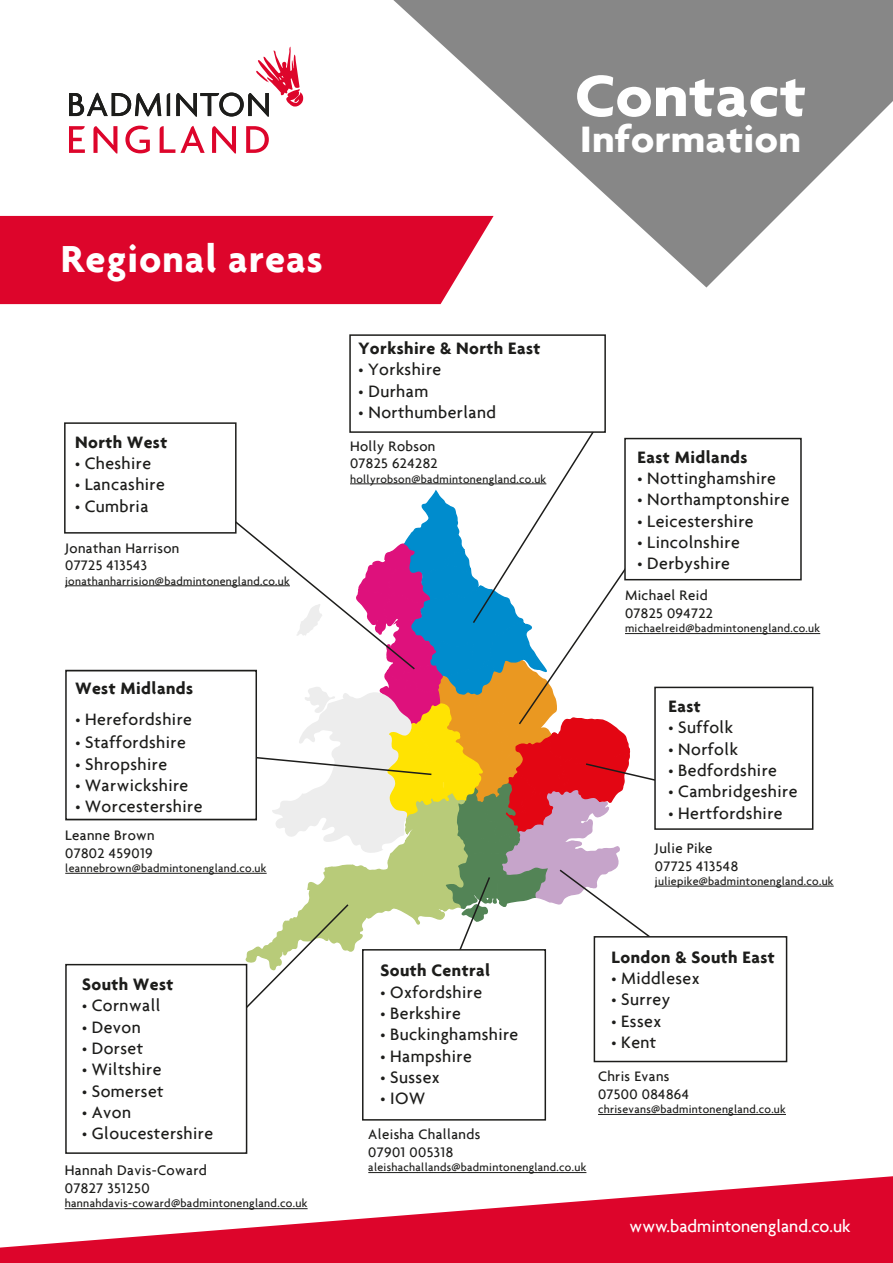
<style>
.page{position:relative;width:893px;height:1263px;background:#fff}
.page>*{position:absolute;margin:0;border:0;box-sizing:border-box;transform-origin:0 0}
.t1{font:700 62.7px "Agenda";color:#fff;scale:1.09 1}
.t2{font:700 40.5px "Agenda";letter-spacing:.025em;color:#fff}
.t3{font:700 39.6px "Agenda";color:#fff;scale:1.09 1}
.t4{font:500 18px "Agenda";color:#fff}
.t5{font:500 17.85px "Agenda";letter-spacing:.025em;color:#1d1d1b}
.t6{font:700 17.85px "Agenda";letter-spacing:.025em;color:#1d1d1b}
.t7{font:500 15px/18px "Agenda";letter-spacing:.025em;color:#1d1d1b}
.t8{font:500 14.85px/17.9px "Agenda";letter-spacing:.025em;color:#1d1d1b}
.t9{font:500 12px "Agenda";letter-spacing:.025em;color:#1d1d1b}
.t10{font:500 11.85px "Agenda";letter-spacing:.025em;color:#1d1d1b}
.s1{font-family:"Myriad Pro";font-weight:400}
</style>
<div class="page">
<div style="left:0;top:216px;width:451px;height:88px;background:#dd052b"></div>
<svg style="left:0;top:1176px;width:893px;height:87px;fill:#dd052b"></svg>
<svg style="left:393px;top:0;width:500px;height:288px;fill:#878787"></svg>
<hr style="left:65px;top:1208px;width:243px;height:1px;background:#1d1d1b">
<div style="left:65px;top:670px;width:192px;height:150px;background:#fff;border:2px solid #1d1d1b"></div>
<svg style="left:219px;top:433px;width:458px;height:602px"></svg>
<div style="left:624px;top:438px;width:178px;height:142px;background:#fff;border:2px solid #1d1d1b"></div>
<div style="left:654px;top:687px;width:159px;height:143px;background:#fff;border:2px solid #1d1d1b"></div>
<div style="left:594px;top:936px;width:193px;height:126px;background:#fff;border:2px solid #1d1d1b"></div>
<div style="left:362px;top:949px;width:184px;height:171px;background:#fff;border:2px solid #1d1d1b"></div>
<div style="left:64px;top:422px;width:173px;height:112px;background:#fff;border:2px solid #1d1d1b"></div>
<div style="left:349px;top:334px;width:257px;height:99px;background:#fff;border:2px solid #1d1d1b"></div>
<hr style="left:65px;top:873px;width:202px;height:1px;background:#1d1d1b">
<hr style="left:65px;top:585px;width:225px;height:1px;background:#1d1d1b">
<hr style="left:368px;top:1172px;width:218px;height:1px;background:#1d1d1b">
<hr style="left:598px;top:1114px;width:188px;height:1px;background:#1d1d1b">
<hr style="left:625px;top:633px;width:195px;height:1px;background:#1d1d1b">
<hr style="left:350px;top:483px;width:196px;height:1px;background:#1d1d1b">
<hr style="left:655px;top:886px;width:179px;height:1px;background:#1d1d1b">
<div style="left:65px;top:964px;width:182px;height:190px;background:#fff;border:2px solid #1d1d1b"></div>
<svg style="left:69px;top:93px;width:92px;height:23px"></svg>
<svg style="left:167px;top:93px;width:3px;height:23px"></svg>
<svg style="left:176px;top:46px;width:127px;height:71px"></svg>
<svg style="left:69px;top:126px;width:200px;height:27px"></svg>
<h1 class="t1" style="left:575px;top:58px;width:214px">Contact</h1>
<h3 class="t3" style="left:580px;top:115px;width:204px">Information</h3>
<h2 class="t2" style="left:61px;top:234px;width:263px">Regional areas</h2>
<p class="t6" style="left:75px;top:431px;width:94px">North West</p>
<p class="t5" style="left:75px;top:452px;width:78px"><span class="s1">•</span> Cheshire</p>
<p class="t5" style="left:75px;top:474px;width:91px"><span class="s1">•</span> Lancashire</p>
<p class="t5" style="left:75px;top:495px;width:75px"><span class="s1">•</span> Cumbria</p>
<p class="t8" style="left:65px;top:538px;width:116px">Jonathan Harrison<br>07725 413543</p>
<p class="t10" style="left:65px;top:574px;width:226px">jonathanharrision@badmintonengland.co.uk</p>
<p class="t6" style="left:76px;top:677px;width:119px">West Midlands</p>
<p class="t5" style="left:76px;top:709px;width:118px"><span class="s1">•</span> Herefordshire</p>
<p class="t5" style="left:76px;top:732px;width:112px"><span class="s1">•</span> Staffordshire</p>
<p class="t5" style="left:76px;top:753px;width:93px"><span class="s1">•</span> Shropshire</p>
<p class="t5" style="left:76px;top:774px;width:114px"><span class="s1">•</span> Warwickshire</p>
<p class="t5" style="left:76px;top:796px;width:128px"><span class="s1">•</span> Worcestershire</p>
<p class="t8" style="left:65px;top:826px;width:91px">Leanne Brown<br>07802 459019</p>
<p class="t10" style="left:65px;top:861px;width:203px">leannebrown@badmintonengland.co.uk</p>
<p class="t6" style="left:82px;top:973px;width:93px">South West</p>
<p class="t5" style="left:82px;top:995px;width:80px"><span class="s1">•</span> Cornwall</p>
<p class="t5" style="left:82px;top:1016px;width:60px"><span class="s1">•</span> Devon</p>
<p class="t5" style="left:82px;top:1037px;width:63px"><span class="s1">•</span> Dorset</p>
<p class="t5" style="left:82px;top:1059px;width:81px"><span class="s1">•</span> Wiltshire</p>
<p class="t5" style="left:82px;top:1080px;width:83px"><span class="s1">•</span> Somerset</p>
<p class="t5" style="left:82px;top:1101px;width:51px"><span class="s1">•</span> Avon</p>
<p class="t5" style="left:82px;top:1123px;width:133px"><span class="s1">•</span> Gloucestershire</p>
<p class="t7" style="left:65px;top:1161px;width:144px">Hannah Davis-Coward<br>07827 351250</p>
<p class="t9" style="left:65px;top:1196px;width:244px">hannahdavis-coward@badmintonengland.co.uk</p>
<p class="t6" style="left:358px;top:337px;width:184px">Yorkshire &amp; North East</p>
<p class="t5" style="left:358px;top:359px;width:84px"><span class="s1">•</span> Yorkshire</p>
<p class="t5" style="left:358px;top:380px;width:71px"><span class="s1">•</span> Durham</p>
<p class="t5" style="left:358px;top:401px;width:139px"><span class="s1">•</span> Northumberland</p>
<p class="t8" style="left:350px;top:437px;width:89px">Holly Robson<br>07825 624282</p>
<p class="t10" style="left:350px;top:472px;width:198px">hollyrobson@badmintonengland.co.uk</p>
<p class="t6" style="left:638px;top:446px;width:111px">East Midlands</p>
<p class="t5" style="left:638px;top:467px;width:140px"><span class="s1">•</span> Nottinghamshire</p>
<p class="t5" style="left:638px;top:489px;width:153px"><span class="s1">•</span> Northamptonshire</p>
<p class="t5" style="left:638px;top:510px;width:118px"><span class="s1">•</span> Leicestershire</p>
<p class="t5" style="left:638px;top:531px;width:104px"><span class="s1">•</span> Lincolnshire</p>
<p class="t5" style="left:638px;top:553px;width:94px"><span class="s1">•</span> Derbyshire</p>
<p class="t8" style="left:625px;top:586px;width:90px">Michael Reid<br>07825 094722</p>
<p class="t10" style="left:625px;top:621px;width:196px">michaelreid@badmintonengland.co.uk</p>
<p class="t6" style="left:668px;top:695px;width:34px">East</p>
<p class="t5" style="left:668px;top:717px;width:66px"><span class="s1">•</span> Suffolk</p>
<p class="t5" style="left:668px;top:738px;width:71px"><span class="s1">•</span> Norfolk</p>
<p class="t5" style="left:668px;top:759px;width:110px"><span class="s1">•</span> Bedfordshire</p>
<p class="t5" style="left:668px;top:781px;width:130px"><span class="s1">•</span> Cambridgeshire</p>
<p class="t5" style="left:668px;top:802px;width:116px"><span class="s1">•</span> Hertfordshire</p>
<p class="t8" style="left:655px;top:839px;width:85px">Julie Pike<br>07725 413548</p>
<p class="t10" style="left:655px;top:874px;width:180px">juliepike@badmintonengland.co.uk</p>
<p class="t6" style="left:380px;top:960px;width:111px">South Central</p>
<p class="t5" style="left:380px;top:981px;width:103px"><span class="s1">•</span> Oxfordshire</p>
<p class="t5" style="left:380px;top:1002px;width:82px"><span class="s1">•</span> Berkshire</p>
<p class="t5" style="left:380px;top:1024px;width:139px"><span class="s1">•</span> Buckinghamshire</p>
<p class="t5" style="left:380px;top:1045px;width:93px"><span class="s1">•</span> Hampshire</p>
<p class="t5" style="left:380px;top:1066px;width:61px"><span class="s1">•</span> Sussex</p>
<p class="t5" style="left:380px;top:1088px;width:46px"><span class="s1">•</span> IOW</p>
<p class="t8" style="left:368px;top:1125px;width:113px">Aleisha Challands<br>07901 005318</p>
<p class="t10" style="left:368px;top:1160px;width:219px">aleishachallands@badmintonengland.co.uk</p>
<p class="t6" style="left:612px;top:946px;width:165px">London &amp; South East</p>
<p class="t5" style="left:612px;top:967px;width:90px"><span class="s1">•</span> Middlesex</p>
<p class="t5" style="left:612px;top:988px;width:60px"><span class="s1">•</span> Surrey</p>
<p class="t5" style="left:612px;top:1010px;width:51px"><span class="s1">•</span> Essex</p>
<p class="t5" style="left:612px;top:1031px;width:46px"><span class="s1">•</span> Kent</p>
<p class="t8" style="left:598px;top:1067px;width:93px">Chris Evans<br>07500 084864</p>
<p class="t10" style="left:598px;top:1102px;width:189px">chrisevans@badmintonengland.co.uk</p>
<p class="t4" style="left:630px;top:1215px;width:222px">www.badmintonengland.co.uk</p>
</div>
